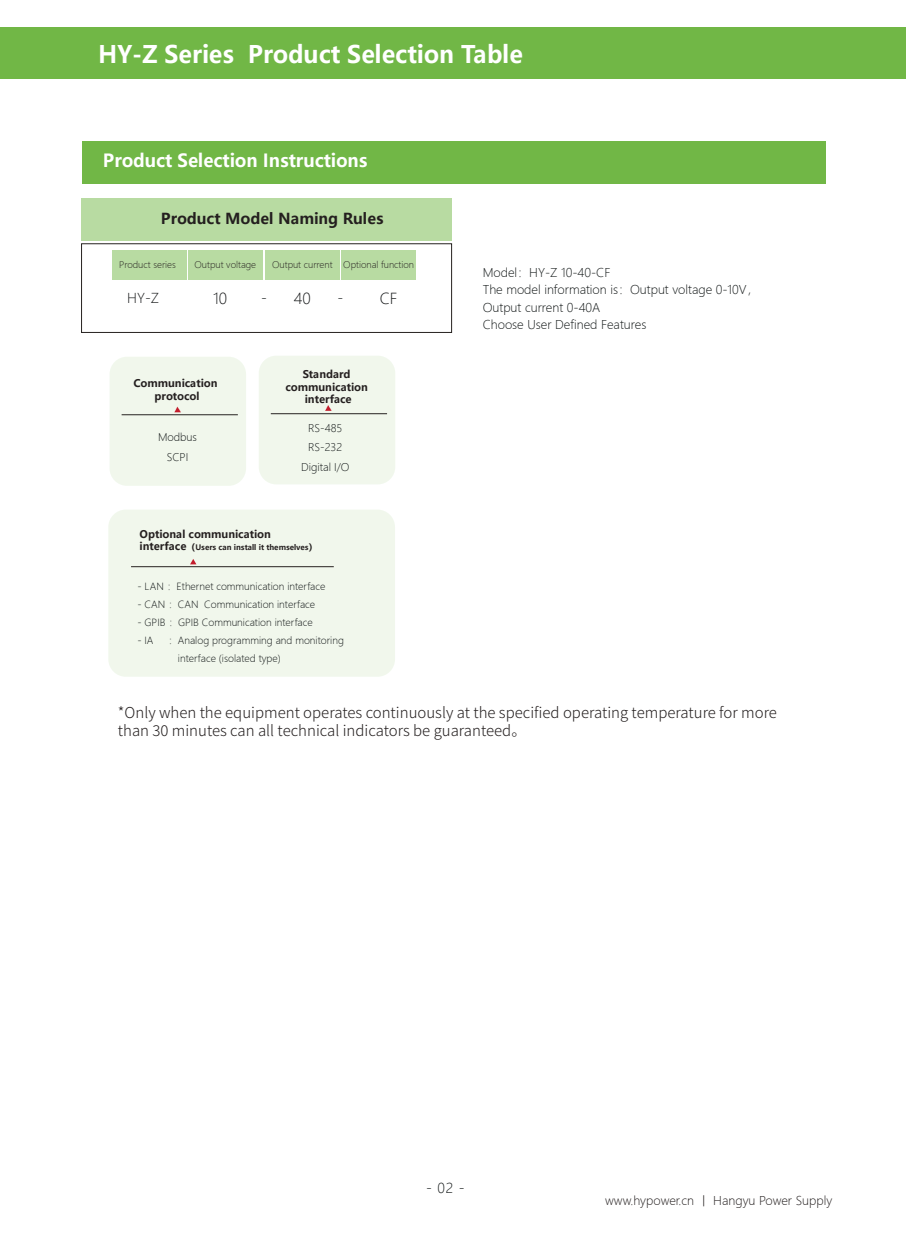
<style>
.page{position:relative;width:906px;height:1238px;background:#fff}
.page>*{position:absolute;margin:0;border:0;box-sizing:border-box;transform-origin:0 0}
.t1{font:700 24px "Microsoft Ya Hei";color:#fff}
.t2{font:700 18px "Microsoft Ya Hei";color:#fff}
.t3{font:300 15px/18px "Source Han Sans SC";color:#241f1f}
.t4{font:700 15px "Microsoft Ya Hei";color:#241f1f}
.t5{font:300 15px "Microsoft Ya Hei";color:#161819}
.t6{font:300 13.5px "Microsoft Ya Hei";color:#121717}
.t7{font:300 13.5px "Microsoft Ya Hei";color:#161819}
.t8{font:300 12px/17.4px "Microsoft Ya Hei";color:#121717}
.t9{font:300 12px "Microsoft Ya Hei";color:#241f1f}
.t10{font:700 10.5px/12.6px "Microsoft Ya Hei";color:#241f1f;text-align:center}
.t11{font:300 10.5px/19.5px "Microsoft Ya Hei";color:#121717;text-align:center}
.t12{font:300 9.75px/18px "Microsoft Ya Hei";color:#121717}
.t13{font:300 9px "Microsoft Ya Hei";color:#262220}
.t14{font:700 7.5px "Microsoft Ya Hei";color:#241f1f}
.s1{font-size:10.5px}
.s2{font-size:9px}
</style>
<div class="page">
<div style="left:0;top:27px;width:906px;height:51px;background:#71b746"></div>
<div style="left:82px;top:198px;width:369px;height:42px;background:#b8dba2"></div>
<div style="left:112px;top:250px;width:74px;height:30px;background:#b8dba2"></div>
<div style="left:188px;top:250px;width:75px;height:30px;background:#b8dba2"></div>
<div style="left:265px;top:250px;width:74px;height:30px;background:#b8dba2"></div>
<div style="left:341px;top:250px;width:75px;height:30px;background:#b8dba2"></div>
<div style="left:81px;top:243px;width:371px;height:89px;border:1px solid #262220"></div>
<div style="left:259px;top:355px;width:136px;height:129px;background:#f1f7ec;border-radius:18px"></div>
<hr style="left:271px;top:413px;width:116px;height:1px;background:#262220">
<svg style="left:325px;top:405px;width:6px;height:6px"></svg>
<div style="left:108px;top:509px;width:287px;height:167px;background:#f1f7ec;border-radius:18px"></div>
<hr style="left:131px;top:566px;width:203px;height:1px;background:#262220">
<svg style="left:190px;top:559px;width:6px;height:5px"></svg>
<div style="left:109px;top:356px;width:137px;height:130px;background:#f1f7ec;border-radius:18px"></div>
<hr style="left:122px;top:414px;width:116px;height:1px;background:#262220">
<svg style="left:174px;top:407px;width:7px;height:5px"></svg>
<div style="left:82px;top:141px;width:743px;height:42px;background:#71b746"></div>
<h1 class="t1" style="left:98px;top:38px;width:426px">HY-Z Series Product Selection Table</h1>
<h2 class="t2" style="left:103px;top:148px;width:266px">Product Selection Instructions</h2>
<h3 class="t4" style="left:161px;top:208px;width:224px">Product Model Naming Rules</h3>
<p class="t13" style="left:119px;top:258px;width:58px">Product series</p>
<p class="t13" style="left:195px;top:258px;width:63px">Output voltage</p>
<p class="t13" style="left:272px;top:258px;width:143px">Output current Optional function</p>
<h3 class="t7" style="left:127px;top:289px;width:33px">HY-Z</h3>
<h3 class="t5" style="left:213px;top:288px;width:16px">10</h3>
<h3 class="t5" style="left:294px;top:288px;width:18px">40</h3>
<h3 class="t5" style="left:380px;top:288px;width:19px">CF</h3>
<h3 class="t6" style="left:261px;top:289px;width:7px">-</h3>
<h3 class="t6" style="left:337px;top:289px;width:7px">-</h3>
<p class="t10" style="left:134px;top:376px;width:85px">Communication protocol</p>
<p class="t11" style="left:158px;top:427px;width:40px">Modbus<br>SCPI</p>
<p class="t10" style="left:285px;top:367px;width:84px">Standard communication interface</p>
<p class="t11" style="left:301px;top:418px;width:50px">RS-485<br>RS-232<br>Digital I/O</p>
<p class="t10" style="left:140px;top:527px;width:133px">Optional communication</p>
<p class="t14" style="left:140px;top:542px;width:179px"><span class="s1">interface</span><span class="s2">（</span>Users can install it themselves<span class="s2">）</span></p>
<p class="t12" style="left:137px;top:577px;width:189px">- LAN ：Ethernet communication interface</p>
<p class="t12" style="left:137px;top:595px;width:179px">- CAN ：CAN Communication interface</p>
<p class="t12" style="left:137px;top:613px;width:177px">- GPIB ：GPIB Communication interface</p>
<p class="t12" style="left:137px;top:631px;width:18px">- IA</p>
<p class="t12" style="left:178px;top:631px;width:167px;text-indent:-10px">：Analog programming and monitoring interface (isolated type)</p>
<p class="t8" style="left:483px;top:263px;width:277px">Model：HY-Z 10-40-CF<br>The model information is：Output voltage 0-10V，<br>Output current 0-40A<br>Choose User Defined Features</p>
<h3 class="t3" style="left:118px;top:703px;width:660px">*Only when the equipment operates continuously at the specified operating temperature for more than</h3>
<h3 class="t3" style="left:172px;top:721px;width:356px">minutes can all technical indicators be guaranteed。</h3>
<h3 class="t6" style="left:426px;top:1179px;width:40px">- 02 -</h3>
<p class="t9" style="left:605px;top:1192px;width:229px">www.hypower.cn 丨 Hangyu Power Supply</p>
</div>
